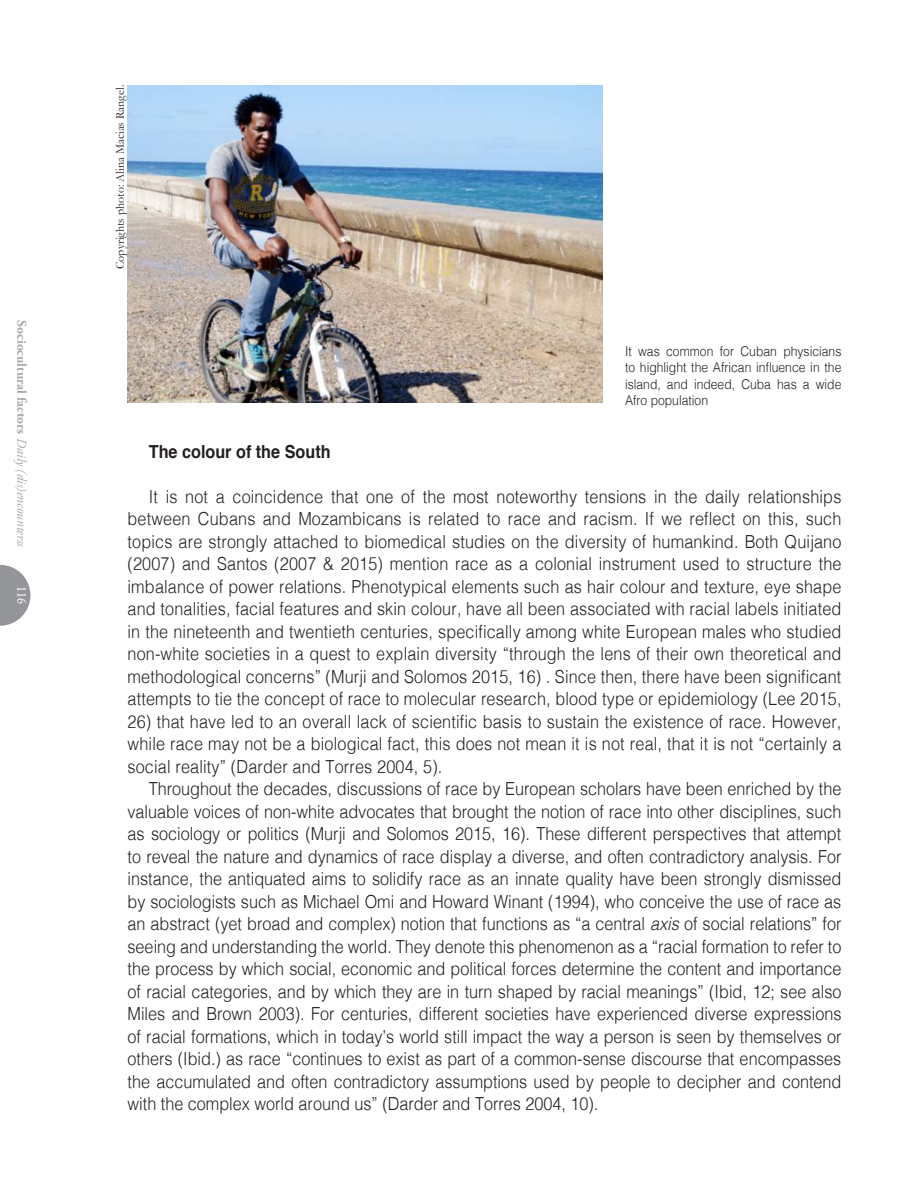
<style>
.page{position:relative;width:918px;height:1188px;background:#fff}
.page>*{position:absolute;margin:0;border:0;box-sizing:border-box;transform-origin:0 0}
.t1{font:300 18px/22.5px "Helvetica";letter-spacing:.01em;color:#231f20;text-align:justify;scale:.9 1}
.t2{font:700 18px "Helvetica";color:#231f20;scale:.9 1}
.t3{font:300 13.5px/16.5px "Helvetica";color:#231f20;text-align:justify;scale:.9 1}
.t4{font:italic 13.5px "Adobe Garamond Pro";color:#a8a9ad}
.t5{font:13.5px "Garamond Premr Pro";color:#fff;scale:.9 1}
.t6{font:12px "Garamond";color:#231f20}
.s1{font-weight:700;font-style:normal}
.s2{font-style:italic}
</style>
<div class="page">
<svg style="left:0;top:565px;width:30px;height:61px"></svg>
<img style="left:128px;top:86px;width:475px;height:317px">
<p class="t4" style="left:30px;top:320px;width:228px;rotate:90deg"><span class="s1">Sociocultural factors</span> Daily (dis)encounterss</p>
<p class="t5" style="left:30px;top:586px;width:21px;rotate:90deg">116</p>
<p class="t6" style="left:113px;top:269px;width:186px;rotate:-90deg">Copyrights photo: Alina Macias Rangel.</p>
<p class="t3" style="left:625px;top:342px;width:242px">It was common for Cuban physicians to highlight the African influence in the island, and indeed, Cuba has a wide Afro population</p>
<p class="t2" style="left:149px;top:435px;width:204px">The colour of the South</p>
<p class="t1" style="left:128px;top:484px;width:795px;text-indent:21px">It is not a coincidence that one of the most noteworthy tensions in the daily relationships between Cubans and Mozambicans is related to race and racism. If we reflect on this, such topics are strongly attached to biomedical studies on the diversity of humankind. Both Quijano (2007) and Santos (2007 &amp; 2015) mention race as a colonial instrument used to structure the imbalance of power relations. Phenotypical elements such as hair colour and texture, eye shape and tonalities, facial features and skin colour, have all been associated with racial labels initiated in the nineteenth and twentieth centuries, specifically among white European males who studied non-white societies in a quest to explain diversity “through the lens of their own theoretical and methodological concerns” (Murji and Solomos 2015, 16) . Since then, there have been significant attempts to tie the concept of race to molecular research, blood type or epidemiology (Lee 2015,</p>
<p class="t1" style="left:128px;top:709px;width:795px">26) that have led to an overall lack of scientific basis to sustain the existence of race. However, while race may not be a biological fact, this does not mean it is not real, that it is not “certainly a social reality” (Darder and Torres 2004, 5).</p>
<p class="t1" style="left:128px;top:777px;width:795px;text-indent:21px">Throughout the decades, discussions of race by European scholars have been enriched by the valuable voices of non-white advocates that brought the notion of race into other disciplines, such as sociology or politics (Murji and Solomos 2015, 16). These different perspectives that attempt to reveal the nature and dynamics of race display a diverse, and often contradictory analysis. For instance, the antiquated aims to solidify race as an innate quality have been strongly dismissed by sociologists such as Michael Omi and Howard Winant (1994), who conceive the use of race as an abstract (yet broad and complex) notion that functions as “a central <span class="s2">axis</span> of social relations” for seeing and understanding the world. They denote this phenomenon as a “racial formation to refer to the process by which social, economic and political forces determine the content and importance of racial categories, and by which they are in turn shaped by racial meanings” (Ibid, 12; see also Miles and Brown 2003). For centuries, different societies have experienced diverse expressions of racial formations, which in today’s world still impact the way a person is seen by themselves or others (Ibid.) as race “continues to exist as part of a common-sense discourse that encompasses the accumulated and often contradictory assumptions used by people to decipher and contend with the complex world around us” (Darder and Torres 2004, 10).</p>
</div>
